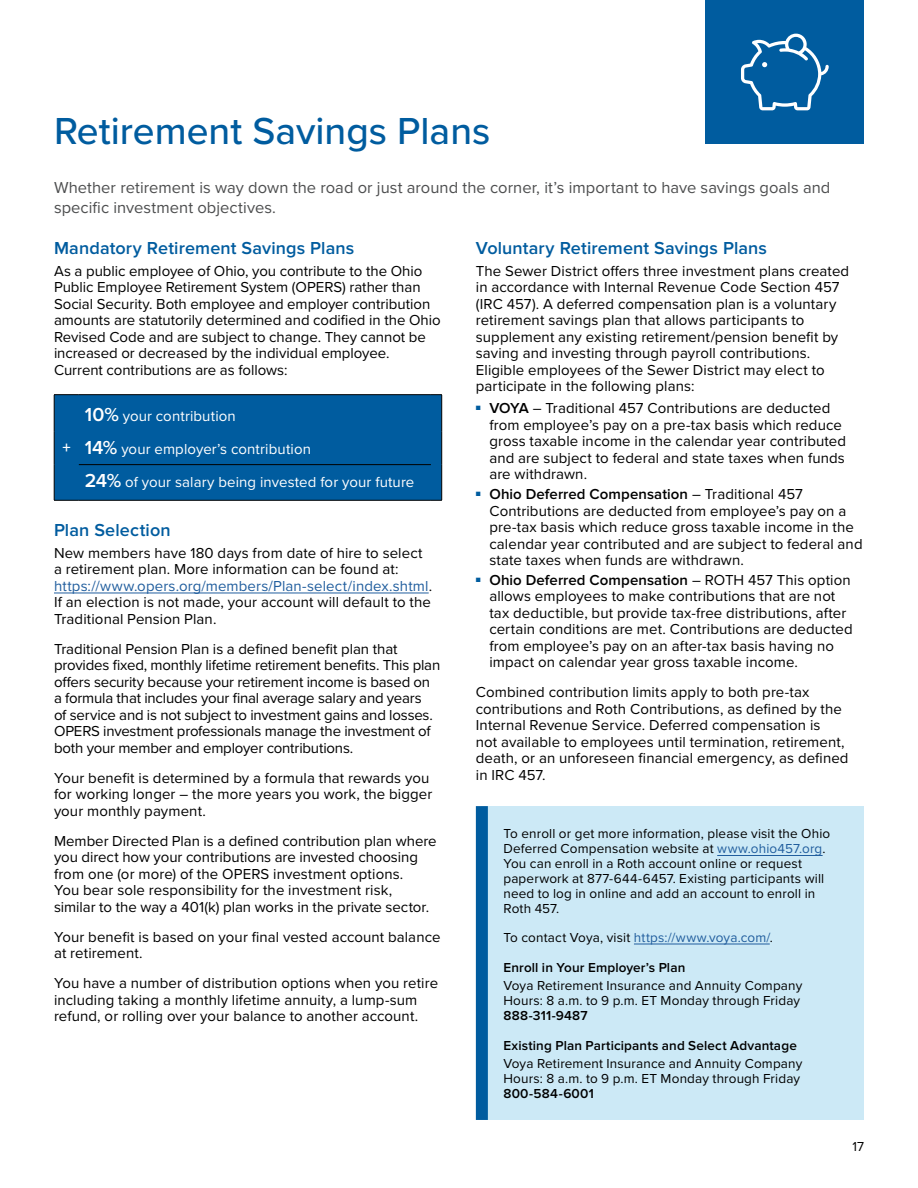
<style>
.page{position:relative;width:918px;height:1188px;background:#fff}
.page>*{position:absolute;margin:0;border:0;box-sizing:border-box;transform-origin:0 0}
.t1{font:500 39px "Proxima Nova";color:#005c9f}
.t2{font:600 18px "Proxima Nova";letter-spacing:.01em;color:#005c9f}
.t3{font:16.5px/19.8px "Proxima Nova";letter-spacing:.005em;color:#4d4e4f}
.t4{font:15px/16.5px "Proxima Nova";letter-spacing:.005em;color:#000}
.t5{font:15px/16.5px "Proxima Nova";letter-spacing:-.015em;color:#000}
.t6{font:15px "Proxima Nova";letter-spacing:.005em;color:#fff}
.t7{font:13.5px/15px "Proxima Nova";letter-spacing:.01em;color:#000}
.t8{font:600 13.5px "Proxima Nova";letter-spacing:.01em;color:#000}
.t9{font:13.5px "Proxima Nova";letter-spacing:.015em;color:#215e9e}
.s1{font-weight:600;font-size:19.5px}
.s2{font-weight:600;font-size:16.5px}
.s3{color:#215e9e}
.s4{font-weight:600}
.s5{color:#000}
</style>
<div class="page">
<div style="left:706px;top:0;width:158px;height:144px;background:#005c9f"></div>
<hr style="left:54px;top:593px;width:375px;height:1px;background:#215e9e">
<div style="left:54px;top:394px;width:388px;height:107px;background:#005c9f"></div>
<hr style="left:79px;top:464px;width:352px;height:1px;background:#000">
<div style="left:482px;top:806px;width:382px;height:314px;background:#cce9f6"></div>
<div style="left:476px;top:806px;width:12px;height:314px;background:#005c9f"></div>
<hr style="left:717px;top:855px;width:106px;height:1px;background:#215e9e">
<hr style="left:634px;top:944px;width:136px;height:1px;background:#215e9e">
<svg style="left:741px;top:34px;width:88px;height:76px"></svg>
<h1 class="t1" style="left:54px;top:102px;width:438px">Retirement Savings Plans</h1>
<p class="t3" style="left:54px;top:177px;width:778px">Whether retirement is way down the road or just around the corner, it’s important to have savings goals and specific investment objectives.</p>
<p class="t2" style="left:54px;top:238px;width:302px">Mandatory Retirement Savings Plans</p>
<p class="t4" style="left:54px;top:262px;width:388px">As a public employee of Ohio, you contribute to the Ohio Public Employee Retirement System (OPERS) rather than Social Security. Both employee and employer contribution amounts are statutorily determined and codified in the Ohio Revised Code and are subject to change. They cannot be increased or decreased by the individual employee.<br>Current contributions are as follows:</p>
<p class="t6" style="left:85px;top:405px;width:152px"><span class="s1">10%</span> your contribution</p>
<p class="t6" style="left:62px;top:438px;width:250px"><span class="s2">+</span> <span class="s1">14%</span> your employer’s contribution</p>
<p class="t6" style="left:85px;top:471px;width:331px"><span class="s1">24%</span> of your salary being invested for your future</p>
<p class="t2" style="left:54px;top:519px;width:118px">Plan Selection</p>
<p class="t4" style="left:54px;top:544px;width:380px">New members have 180 days from date of hire to select a retirement plan. More information can be found at: <span class="s3">https://www.opers.org/members/Plan-select/index.shtml</span>.<br>If an election is not made, your account will default to the Traditional Pension Plan.</p>
<p class="t5" style="left:54px;top:640px;width:388px">Traditional Pension Plan is a defined benefit plan that provides fixed, monthly lifetime retirement benefits. This plan offers security because your retirement income is based on a formula that includes your final average salary and years<br>of service and is not subject to investment gains and losses.<br>OPERS investment professionals manage the investment of both your member and employer contributions.</p>
<p class="t4" style="left:54px;top:769px;width:380px">Your benefit is determined by a formula that rewards you for working longer – the more years you work, the bigger your monthly payment.</p>
<p class="t4" style="left:54px;top:832px;width:384px">Member Directed Plan is a defined contribution plan where you direct how your contributions are invested choosing from one (or more) of the OPERS investment options.<br>You bear sole responsibility for the investment risk, similar to the way a 401(k) plan works in the private sector.</p>
<p class="t4" style="left:54px;top:928px;width:388px">Your benefit is based on your final vested account balance at retirement.</p>
<p class="t4" style="left:54px;top:974px;width:386px">You have a number of distribution options when you retire including taking a monthly lifetime annuity, a lump-sum refund, or rolling over your balance to another account.</p>
<p class="t2" style="left:476px;top:238px;width:293px">Voluntary Retirement Savings Plans</p>
<p class="t4" style="left:476px;top:262px;width:375px">The Sewer District offers three investment plans created in accordance with Internal Revenue Code Section 457 (IRC 457). A deferred compensation plan is a voluntary retirement savings plan that allows participants to supplement any existing retirement/pension benefit by saving and investing through payroll contributions.<br>Eligible employees of the Sewer District may elect to participate in the following plans:</p>
<p class="t4" style="left:489px;top:399px;width:358px;text-indent:-14px"><sup>■</sup> <span class="s4">VOYA</span> – Traditional 457 Contributions are deducted from employee’s pay on a pre-tax basis which reduce gross taxable income in the calendar year contributed and are subject to federal and state taxes when funds are withdrawn.</p>
<p class="t4" style="left:489px;top:485px;width:375px;text-indent:-14px"><sup>■</sup> <span class="s4">Ohio Deferred Compensation</span> – Traditional 457<br>Contributions are deducted from employee’s pay on a pre-tax basis which reduce gross taxable income in the calendar year contributed and are subject to federal and state taxes when funds are withdrawn.</p>
<p class="t4" style="left:489px;top:571px;width:365px;text-indent:-14px"><sup>■</sup> <span class="s4">Ohio Deferred Compensation</span> – ROTH 457 This option allows employees to make contributions that are not tax deductible, but provide tax-free distributions, after certain conditions are met. Contributions are deducted from employee’s pay on an after-tax basis having no impact on calendar year gross taxable income.</p>
<p class="t4" style="left:476px;top:683px;width:374px">Combined contribution limits apply to both pre-tax contributions and Roth Contributions, as defined by the Internal Revenue Service. Deferred compensation is<br>not available to employees until termination, retirement, death, or an unforeseen financial emergency, as defined in IRC 457.</p>
<p class="t7" style="left:503px;top:826px;width:328px">To enroll or get more information, please visit the Ohio Deferred Compensation website at <span class="s3">www.ohio457.org</span>.<br>You can enroll in a Roth account online or request paperwork at 877-644-6457. Existing participants will need to log in online and add an account to enroll in Roth 457.</p>
<p class="t9" style="left:503px;top:927px;width:271px"><span class="s5">To contact Voya, visit</span> https://www.voya.com/<span class="s5">.</span></p>
<p class="t8" style="left:503px;top:960px;width:183px">Enroll in Your Employer’s Plan</p>
<p class="t7" style="left:503px;top:978px;width:300px">Voya Retirement Insurance and Annuity Company<br>Hours: 8 a.m. to 9 p.m. ET Monday through Friday</p>
<p class="t8" style="left:503px;top:1008px;width:86px">888-311-9487</p>
<p class="t8" style="left:503px;top:1038px;width:295px">Existing Plan Participants and Select Advantage</p>
<p class="t7" style="left:503px;top:1056px;width:300px">Voya Retirement Insurance and Annuity Company<br>Hours: 8 a.m. to 9 p.m. ET Monday through Friday</p>
<p class="t8" style="left:503px;top:1086px;width:92px">800-584-6001</p>
<p class="t7" style="left:852px;top:1139px;width:13px">17</p>
</div>
